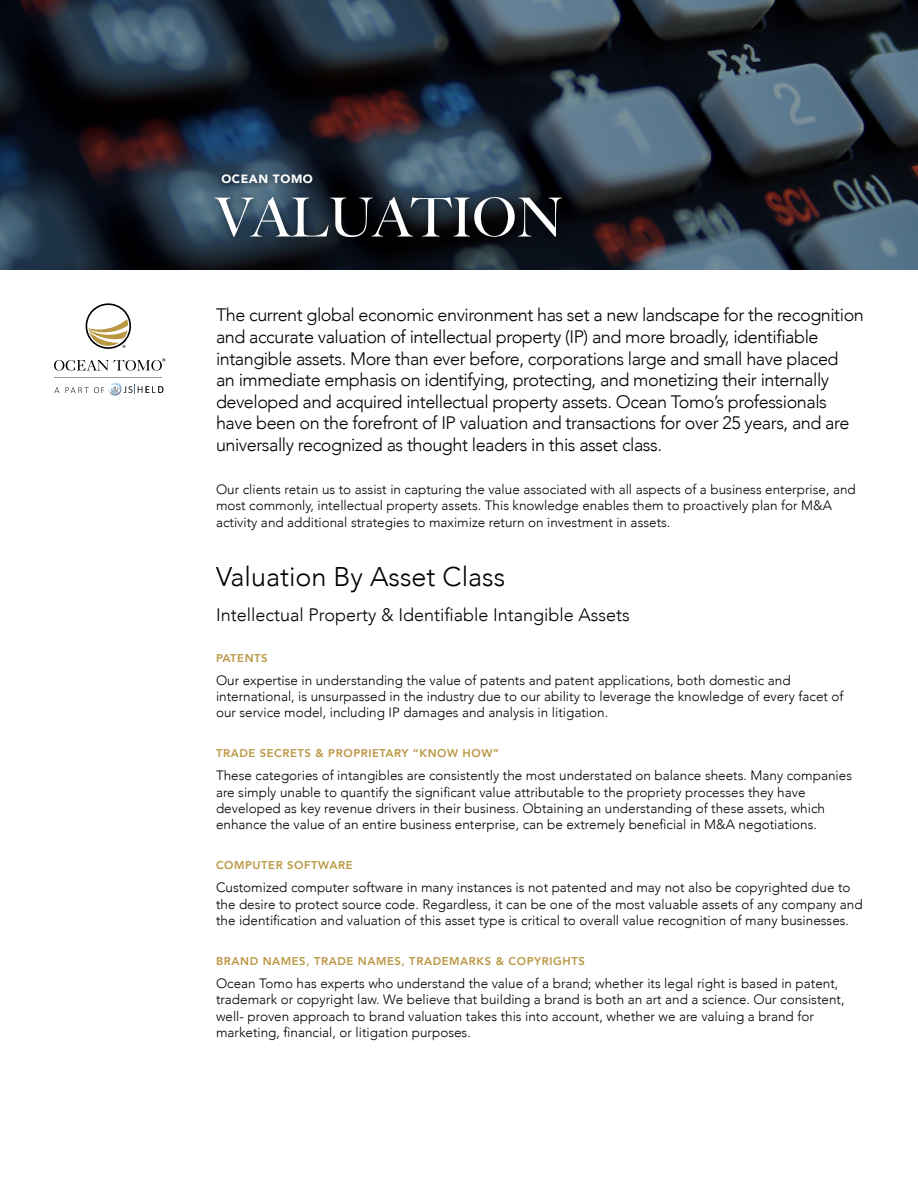
<style>
.page{position:relative;width:918px;height:1188px;background:#fff}
.page>*{position:absolute;margin:0;border:0;box-sizing:border-box;transform-origin:0 0}
.t1{font:500 54px "Big Caslon";color:#fff}
.t2{font:300 27px "Avenir";color:#000}
.t3{font:300 18px/21.6px "Avenir";letter-spacing:-.025em;color:#000}
.t4{font:300 18px "Avenir";color:#000}
.t5{font:300 13.5px/16.2px "Avenir";color:#000}
.t6{font:900 12px "Avenir";letter-spacing:.05em;color:#fff}
.t7{font:800 11.25px "Avenir";letter-spacing:.05em;color:#b99743}
</style>
<div class="page">
<svg style="left:0;top:0;width:918px;height:270px;background:#26303c"></svg>
<div style="left:210px;top:168px;width:361px;height:78px;background:#000;opacity:.5"></div>
<svg style="left:55px;top:383px;width:108px;height:12px"></svg>
<hr style="left:55px;top:378px;width:107px;height:1px;background:#989899">
<svg style="left:54px;top:358px;width:111px;height:13px"></svg>
<svg style="left:85px;top:303px;width:46px;height:46px"></svg>
<p class="t6" style="left:221px;top:168px;width:93px">OCEAN TOMO</p>
<h1 class="t1" style="left:216px;top:173px;width:349px">VALUATION</h1>
<p class="t3" style="left:216px;top:304px;width:649px">The current global economic environment has set a new landscape for the recognition and accurate valuation of intellectual property (IP) and more broadly, identifiable intangible assets. More than ever before, corporations large and small have placed<br>an immediate emphasis on identifying, protecting, and monetizing their internally developed and acquired intellectual property assets. Ocean Tomo’s professionals have been on the forefront of IP valuation and transactions for over 25 years, and are universally recognized as thought leaders in this asset class.</p>
<p class="t5" style="left:216px;top:481px;width:641px">Our clients retain us to assist in capturing the value associated with all aspects of a business enterprise, and most commonly, intellectual property assets. This knowledge enables them to proactively plan for M&amp;A activity and additional strategies to maximize return on investment in assets.</p>
<h2 class="t2" style="left:216px;top:561px;width:291px">Valuation By Asset Class</h2>
<h3 class="t4" style="left:216px;top:604px;width:415px">Intellectual Property &amp; Identifiable Intangible Assets</h3>
<p class="t7" style="left:216px;top:649px;width:53px">PATENTS</p>
<p class="t5" style="left:216px;top:672px;width:629px">Our expertise in understanding the value of patents and patent applications, both domestic and international, is unsurpassed in the industry due to our ability to leverage the knowledge of every facet of our service model, including IP damages and analysis in litigation.</p>
<p class="t7" style="left:216px;top:745px;width:284px">TRADE SECRETS &amp; PROPRIETARY “KNOW HOW”</p>
<p class="t5" style="left:216px;top:768px;width:638px">These categories of intangibles are consistently the most understated on balance sheets. Many companies are simply unable to quantify the significant value attributable to the propriety processes they have developed as key revenue drivers in their business. Obtaining an understanding of these assets, which enhance the value of an entire business enterprise, can be extremely beneficial in M&amp;A negotiations.</p>
<p class="t7" style="left:216px;top:857px;width:138px">COMPUTER SOFTWARE</p>
<p class="t5" style="left:216px;top:880px;width:648px">Customized computer software in many instances is not patented and may not also be copyrighted due to the desire to protect source code. Regardless, it can be one of the most valuable assets of any company and the identification and valuation of this asset type is critical to overall value recognition of many businesses.</p>
<p class="t7" style="left:216px;top:953px;width:370px">BRAND NAMES, TRADE NAMES, TRADEMARKS &amp; COPYRIGHTS</p>
<p class="t5" style="left:216px;top:976px;width:630px">Ocean Tomo has experts who understand the value of a brand; whether its legal right is based in patent, trademark or copyright law. We believe that building a brand is both an art and a science. Our consistent, well- proven approach to brand valuation takes this into account, whether we are valuing a brand for marketing, financial, or litigation purposes.</p>
</div>
